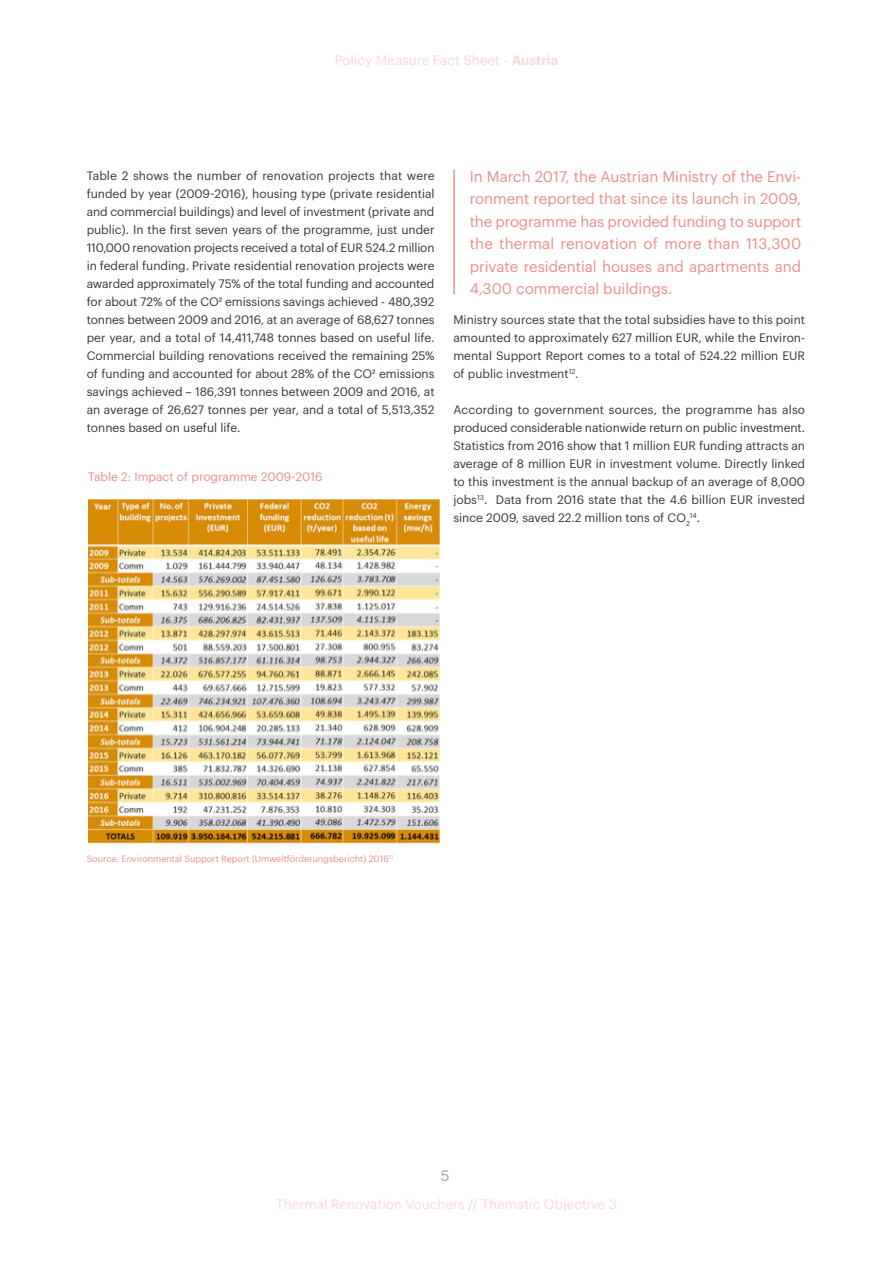
<style>
.page{position:relative;width:893px;height:1263px;background:#fff}
.page>*{position:absolute;margin:0;border:0;box-sizing:border-box;transform-origin:0 0}
.Body_Text_style{font:15px/22.5px "Graphik";color:#ea8e89;text-align:justify}
.t1{font:15px "Graphik";color:#a3a3a6}
.t2{font:13.5px "Graphik";color:#f8dad8}
.Body_Text_style-2{font:12px/18px "Graphik";color:#3b3532;text-align:justify}
.t3{font:12px "Graphik";color:#ea8e89}
.t4{font:9px "Graphik";color:#ea8e89}
.Body_Text_style-3{font:7.05px "Graphik";color:#3b3532}
.s1{font-weight:600}
.s2{font-size:12px}
</style>
<div class="page">
<hr style="left:453px;top:169px;width:2px;height:125px;background:#ea8e89">
<img style="left:88px;top:499px;width:352px;height:344px">
<p class="t2" style="left:335px;top:50px;width:225px">Policy Measure Fact Sheet - <span class="s1">Austria</span></p>
<p class="Body_Text_style-2" style="left:87px;top:166px;width:350px">Table 2 shows the number of renovation projects that were funded by year (2009-2016), housing type (private residential and commercial buildings) and level of investment (private and public). In the first seven years of the programme, just under 110,000 renovation projects received a total of EUR 524.2 million in federal funding. Private residential renovation projects were awarded approximately 75% of the total funding and accounted for about 72% of the CO² emissions savings achieved - 480,392 tonnes between 2009 and 2016, at an average of 68,627 tonnes per year, and a total of 14,411,748 tonnes based on useful life.<br>Commercial building renovations received the remaining 25% of funding and accounted for about 28% of the CO² emissions savings achieved – 186,391 tonnes between 2009 and 2016, at an average of 26,627 tonnes per year, and a total of 5,513,352 tonnes based on useful life.</p>
<p class="Body_Text_style" style="left:470px;top:164px;width:333px">In March 2017, the Austrian Ministry of the Envi&shy;ronment reported that since its launch in 2009, the programme has provided funding to support the thermal renovation of more than 113,300 private residential houses and apartments and 4,300 commercial buildings.</p>
<p class="Body_Text_style-2" style="left:453px;top:310px;width:353px">Ministry sources state that the total subsidies have to this point amounted to approximately 627 million EUR, while the Environ&shy;mental Support Report comes to a total of 524.22 million EUR of public investment<sup>12</sup>.</p>
<p class="Body_Text_style-2" style="left:453px;top:400px;width:353px">According to government sources, the programme has also produced considerable nationwide return on public investment.<br>Statistics from 2016 show that 1 million EUR funding attracts an average of 8 million EUR in investment volume. Directly linked to this investment is the annual backup of an average of 8,000 jobs<sup>13</sup>. Data from 2016 state that the 4.6 billion EUR invested since 2009, saved 22.2 million tons of CO<sub>2</sub></p>
<p class="t3" style="left:88px;top:467px;width:236px">Table 2: Impact of programme 2009-2016</p>
<p class="Body_Text_style-3" style="left:690px;top:510px;width:12px">14<span class="s2">.</span></p>
<p class="t4" style="left:87px;top:851px;width:308px">Source: Environmental Support Report (Umweltförderungsbericht) 2016<sup>11</sup></p>
<p class="t1" style="left:441px;top:1165px;width:10px">5</p>
<p class="t2" style="left:276px;top:1194px;width:342px">Thermal Renovation Vouchers // Thematic Objective 3</p>
</div>
